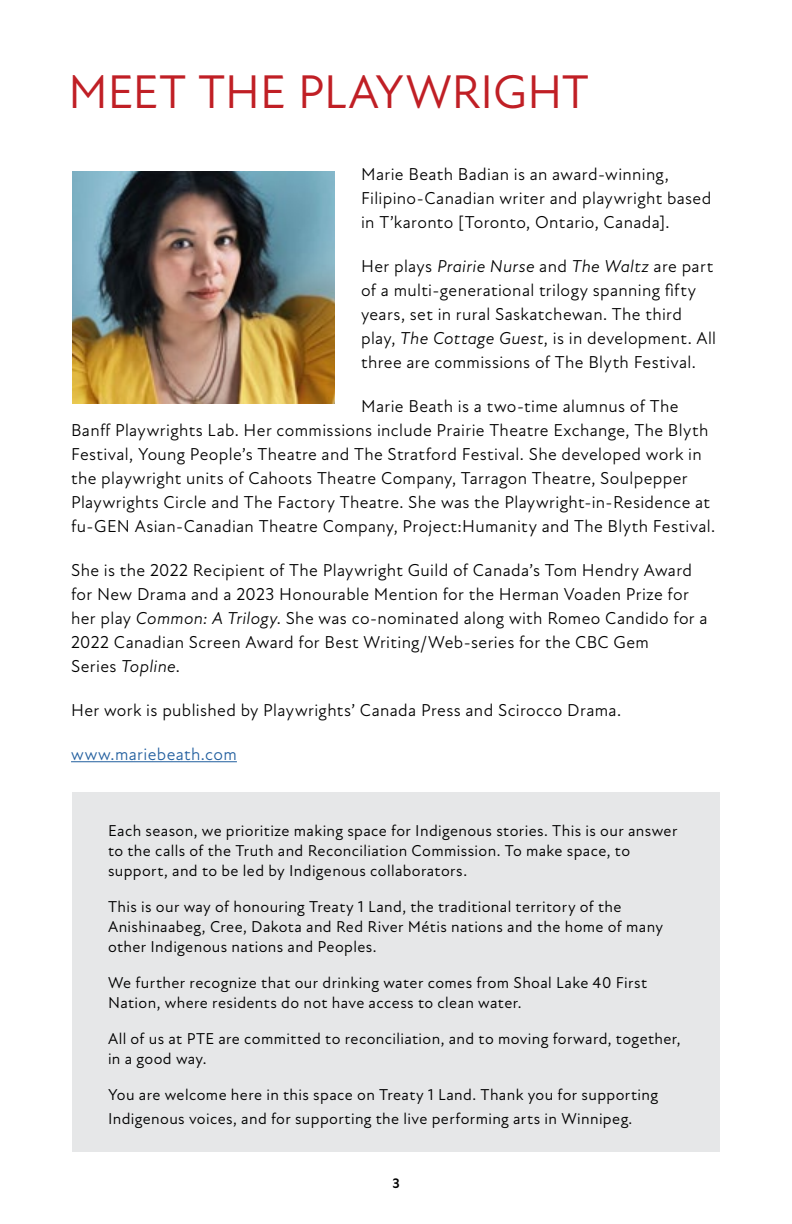
<style>
.page{position:relative;width:792px;height:1224px;background:#fff}
.page>*{position:absolute;margin:0;border:0;box-sizing:border-box;transform-origin:0 0}
.t1{font:48px "New Atten";letter-spacing:-.01em;color:#c01f25}
.t2{font:17.6px/24px "New Atten";letter-spacing:.02em;color:#000}
.t3{font:17.6px "New Atten";letter-spacing:.02em;color:#215e9e}
.t4{font:16px/20px "New Atten";letter-spacing:.025em;color:#000}
.t5{font:700 14px "New Atten";color:#000}
.s1{font-style:italic}
</style>
<div class="page">
<img style="left:72px;top:172px;width:262px;height:232px">
<hr style="left:71px;top:761px;width:166px;height:1px;background:#215e9e">
<div style="left:72px;top:792px;width:648px;height:360px;background:#e6e7e8"></div>
<h1 class="t1" style="left:68px;top:64px;width:523px">MEET THE PLAYWRIGHT</h1>
<p class="t2" style="left:361px;top:162px;width:352px">Marie Beath Badian is an award-winning,<br>Filipino-Canadian writer and playwright based in T’karonto [Toronto, Ontario, Canada].</p>
<p class="t2" style="left:361px;top:254px;width:357px">Her plays <span class="s1">Prairie Nurse</span> and <span class="s1">The Waltz</span> are part of a multi-generational trilogy spanning fifty years, set in rural Saskatchewan. The third play, <span class="s1">The Cottage Guest</span>, is in development. All three are commissions of The Blyth Festival.</p>
<p class="t2" style="left:71px;top:394px;width:646px;text-indent:290px">Marie Beath is a two-time alumnus of The Banff Playwrights Lab. Her commissions include Prairie Theatre Exchange, The Blyth Festival, Young People’s Theatre and The Stratford Festival. She developed work in the playwright units of Cahoots Theatre Company, Tarragon Theatre, Soulpepper Playwrights Circle and The Factory Theatre. She was the Playwright-in-Residence at fu-GEN Asian-Canadian Theatre Company, Project:Humanity and The Blyth Festival.</p>
<p class="t2" style="left:71px;top:558px;width:638px">She is the 2022 Recipient of The Playwright Guild of Canada’s Tom Hendry Award for New Drama and a 2023 Honourable Mention for the Herman Voaden Prize for her play <span class="s1">Common: A Trilogy</span>. She was co-nominated along with Romeo Candido for a 2022 Canadian Screen Award for Best Writing/Web-series for the CBC Gem<br>Series <span class="s1">Topline</span>.</p>
<p class="t2" style="left:71px;top:698px;width:552px">Her work is published by Playwrights’ Canada Press and Scirocco Drama.</p>
<p class="t3" style="left:71px;top:744px;width:167px">www.mariebeath.com</p>
<p class="t4" style="left:108px;top:821px;width:571px">Each season, we prioritize making space for Indigenous stories. This is our answer to the calls of the Truth and Reconciliation Commission. To make space, to support, and to be led by Indigenous collaborators.</p>
<p class="t4" style="left:108px;top:897px;width:557px">This is our way of honouring Treaty 1 Land, the traditional territory of the<br>Anishinaabeg, Cree, Dakota and Red River Métis nations and the home of many other Indigenous nations and Peoples.</p>
<p class="t4" style="left:108px;top:973px;width:541px">We further recognize that our drinking water comes from Shoal Lake 40 First<br>Nation, where residents do not have access to clean water.</p>
<p class="t4" style="left:108px;top:1029px;width:574px">All of us at PTE are committed to reconciliation, and to moving forward, together, in a good way.</p>
<p class="t4" style="left:108px;top:1083px;width:552px;line-height:24px">You are welcome here in this space on Treaty 1 Land. Thank you for supporting<br>Indigenous voices, and for supporting the live performing arts in Winnipeg.</p>
<p class="t5" style="left:392px;top:1175px;width:9px">3</p>
</div>
